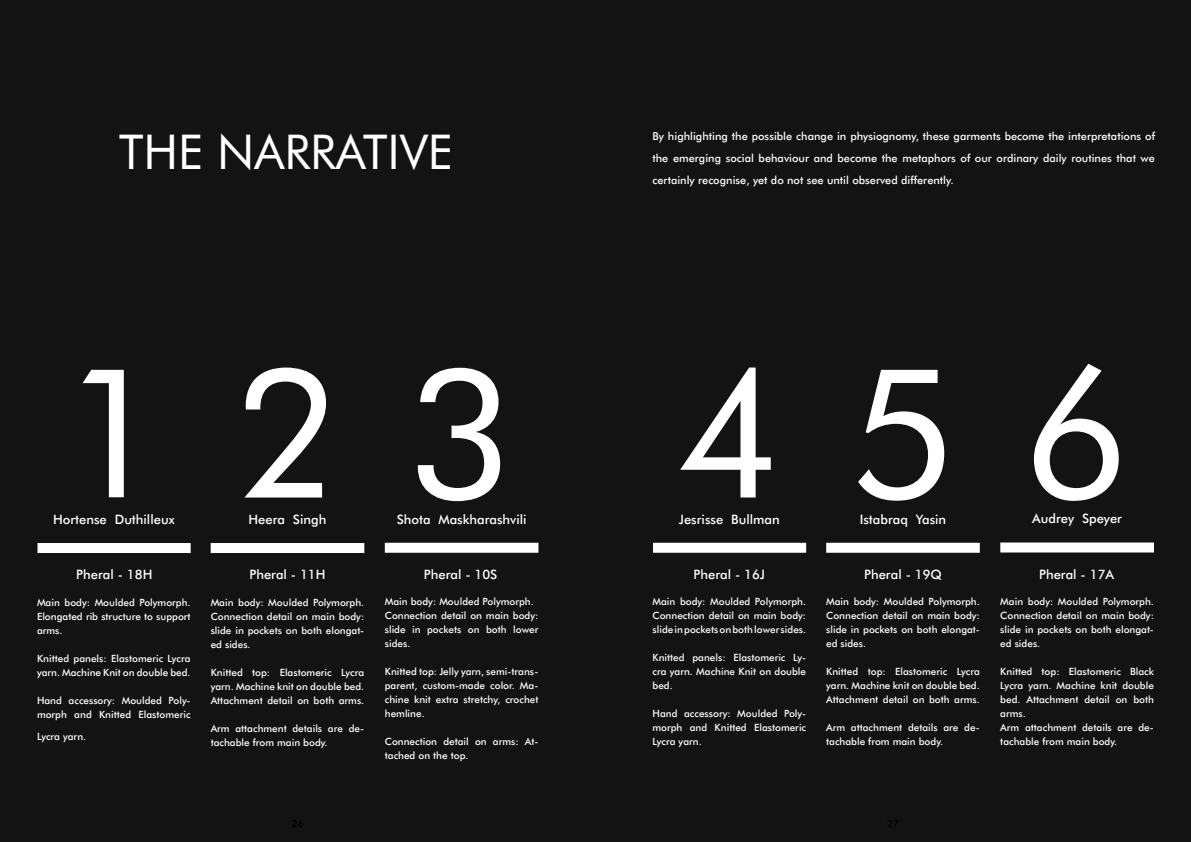
<style>
.page{position:relative;width:1191px;height:842px;background:#141313}
.page>*{position:absolute;margin:0;border:0;box-sizing:border-box;transform-origin:0 0}
.t1{font:180px "Futura BT";color:#fff}
.t2{font:48px "Futura BT";color:#fff}
.t3{font:500 13px "Futura BT";color:#fff}
.t4{font:500 11px/22px "Futura BT";color:#fff;text-align:justify}
.t5{font:500 10px/14px "Futura BT";color:#fff;text-align:justify}
</style>
<div class="page">
<div style="left:38px;top:543px;width:153px;height:10px;background:#fff"></div>
<div style="left:211px;top:543px;width:153px;height:10px;background:#fff"></div>
<div style="left:385px;top:543px;width:153px;height:10px;background:#fff"></div>
<div style="left:653px;top:543px;width:153px;height:10px;background:#fff"></div>
<div style="left:826px;top:543px;width:153px;height:10px;background:#fff"></div>
<div style="left:1000px;top:542px;width:154px;height:10px;background:#fff"></div>
<h2 class="t2" style="left:119px;top:122px;width:335px">THE NARRATIVE</h2>
<h1 class="t1" style="left:60px;top:324px;width:456px">1 2 3</h1>
<h3 class="t3" style="left:53px;top:511px;width:123px">Hortense Duthilleux</h3>
<h3 class="t3" style="left:249px;top:511px;width:79px">Heera Singh</h3>
<h3 class="t3" style="left:397px;top:511px;width:131px">Shota Maskharashvili</h3>
<p class="t4" style="left:652px;top:125px;width:504px">By highlighting the possible change in physiognomy, these garments become the interpretations of the emerging social behaviour and become the metaphors of our ordinary daily routines that we certainly recognise, yet do not see until observed differently.</p>
<h1 class="t1" style="left:676px;top:324px;width:455px">456</h1>
<h3 class="t3" style="left:679px;top:511px;width:102px">Jesrisse Bullman</h3>
<h3 class="t3" style="left:859px;top:511px;width:88px">Istabraq Yasin</h3>
<h3 class="t3" style="left:1032px;top:511px;width:91px">Audrey Speyer</h3>
<h3 class="t3" style="left:76px;top:566px;width:78px">Pheral - 18H</h3>
<h3 class="t3" style="left:249px;top:566px;width:78px">Pheral - 11H</h3>
<h3 class="t3" style="left:424px;top:566px;width:75px">Pheral - 10S</h3>
<h3 class="t3" style="left:693px;top:566px;width:73px">Pheral - 16J</h3>
<h3 class="t3" style="left:864px;top:566px;width:79px">Pheral - 19Q</h3>
<h3 class="t3" style="left:1039px;top:566px;width:76px">Pheral - 17A</h3>
<p class="t5" style="left:37px;top:595px;width:155px">Main body: Moulded Polymorph.<br>Elongated rib structure to support arms.</p>
<p class="t5" style="left:37px;top:651px;width:155px">Knitted panels: Elastomeric Lycra yarn. Machine Knit on double bed.</p>
<p class="t5" style="left:37px;top:693px;width:155px">Hand accessory: Moulded Poly&shy;morph and Knitted Elastomeric</p>
<p class="t5" style="left:37px;top:729px;width:51px">Lycra yarn.</p>
<p class="t5" style="left:211px;top:595px;width:155px">Main body: Moulded Polymorph.<br>Connection detail on main body: slide in pockets on both elongat&shy;ed sides.</p>
<p class="t5" style="left:211px;top:665px;width:155px">Knitted top: Elastomeric Lycra yarn. Machine knit on double bed.<br>Attachment detail on both arms.</p>
<p class="t5" style="left:211px;top:721px;width:155px">Arm attachment details are de&shy;tachable from main body.</p>
<p class="t5" style="left:385px;top:595px;width:155px;text-align:left">Main body: Moulded Polymorph.<br>Connection detail on main body: slide in pockets on both lower sides.</p>
<p class="t5" style="left:385px;top:665px;width:155px">Knitted top: Jelly yarn, semi-trans&shy;parent, custom-made color. Ma&shy;chine knit extra stretchy, crochet hemline.</p>
<p class="t5" style="left:385px;top:735px;width:155px">Connection detail on arms: At&shy;tached on the top.</p>
<p class="t5" style="left:652px;top:595px;width:155px">Main body: Moulded Polymorph.<br>Connection detail on main body: slide in pockets on both lower sides.</p>
<p class="t5" style="left:652px;top:651px;width:155px">Knitted panels: Elastomeric Ly&shy;cra yarn. Machine Knit on double bed.</p>
<p class="t5" style="left:652px;top:707px;width:155px">Hand accessory: Moulded Poly&shy;morph and Knitted Elastomeric Lycra yarn.</p>
<p class="t5" style="left:826px;top:595px;width:155px">Main body: Moulded Polymorph.<br>Connection detail on main body: slide in pockets on both elongat&shy;ed sides.</p>
<p class="t5" style="left:826px;top:665px;width:155px">Knitted top: Elastomeric Lycra yarn. Machine knit on double bed.<br>Attachment detail on both arms.</p>
<p class="t5" style="left:826px;top:721px;width:155px">Arm attachment details are de&shy;tachable from main body.</p>
<p class="t5" style="left:1000px;top:595px;width:155px">Main body: Moulded Polymorph.<br>Connection detail on main body: slide in pockets on both elongat&shy;ed sides.</p>
<p class="t5" style="left:1000px;top:665px;width:155px;text-align:left">Knitted top: Elastomeric Black<br>Lycra yarn. Machine knit double bed. Attachment detail on both arms.<br>Arm attachment details are de&shy;tachable from main body.</p>
</div>
